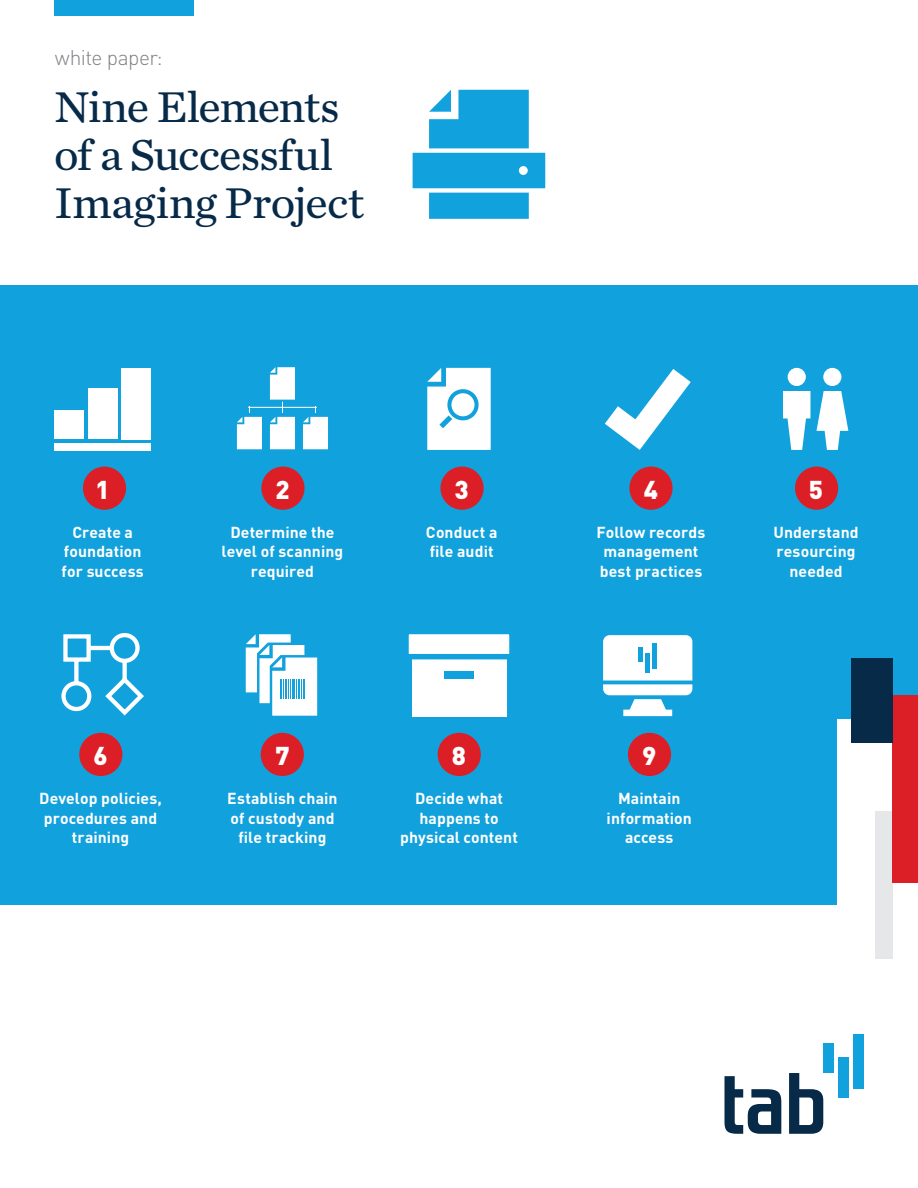
<style>
.page{position:relative;width:918px;height:1188px;background:#fff}
.page>*{position:absolute;margin:0;border:0;box-sizing:border-box;transform-origin:0 0}
.t1{font:45px/48px "Chronicle Text G2";letter-spacing:-.02em;color:#062a48}
.t2{font:900 25.5px "DIN Pro";color:#fff}
.t3{font:300 21px "DIN Pro";letter-spacing:-.025em;color:#808285}
.t4{font:700 15.75px/19.5px "DIN Pro";letter-spacing:.005em;color:#fff;text-align:center}
</style>
<div class="page">
<div style="left:0;top:285px;width:918px;height:619px;background:#11a1dc"></div>
<div style="left:837px;top:719px;width:81px;height:327px;background:#fff"></div>
<svg style="left:724px;top:1076px;width:57px;height:58px"></svg>
<svg style="left:789px;top:1073px;width:34px;height:61px"></svg>
<div style="left:823px;top:1043px;width:10px;height:30px;background:#11a1dc"></div>
<div style="left:839px;top:1057px;width:10px;height:41px;background:#11a1dc"></div>
<div style="left:854px;top:1035px;width:10px;height:54px;background:#11a1dc"></div>
<div style="left:54px;top:0;width:140px;height:16px;background:#11a1dc"></div>
<svg style="left:429px;top:90px;width:100px;height:129px;background:#23a8de"></svg>
<div style="left:408px;top:148px;width:142px;height:45px;background:#11a1dc;border:4px solid #fff"></div>
<div style="left:519px;top:166px;width:9px;height:9px;background:#fff;border-radius:50%"></div>
<div style="left:875px;top:812px;width:17px;height:147px;background:#e6e7e8"></div>
<div style="left:892px;top:696px;width:26px;height:187px;background:#dc1f26"></div>
<div style="left:851px;top:659px;width:41px;height:84px;background:#062a48"></div>
<div style="left:55px;top:443px;width:96px;height:7px;background:#fff"></div>
<div style="left:88px;top:388px;width:29px;height:51px;background:#fff"></div>
<div style="left:122px;top:368px;width:29px;height:71px;background:#fff"></div>
<div style="left:55px;top:410px;width:29px;height:29px;background:#fff"></div>
<svg style="left:270px;top:367px;width:25px;height:82px"></svg>
<svg style="left:303px;top:406px;width:25px;height:43px"></svg>
<svg style="left:237px;top:406px;width:25px;height:43px"></svg>
<hr style="left:248px;top:407px;width:69px;height:1px;background:#fff">
<svg style="left:427px;top:368px;width:64px;height:82px;background:#def2fa"></svg>
<svg style="left:605px;top:369px;width:86px;height:81px"></svg>
<div style="left:788px;top:368px;width:18px;height:18px;background:#fff;border-radius:50%"></div>
<svg style="left:783px;top:391px;width:27px;height:59px"></svg>
<div style="left:823px;top:368px;width:18px;height:18px;background:#fff;border-radius:50%"></div>
<svg style="left:816px;top:391px;width:32px;height:59px"></svg>
<svg style="left:61px;top:633px;width:83px;height:83px"></svg>
<svg style="left:246px;top:634px;width:72px;height:82px"></svg>
<div style="left:412px;top:650px;width:94px;height:66px;background:#fff"></div>
<div style="left:403px;top:629px;width:112px;height:30px;background:#fff;border:5px solid #11a1dc"></div>
<div style="left:444px;top:671px;width:30px;height:8px;background:#11a1dc"></div>
<svg style="left:603px;top:635px;width:89px;height:81px"></svg>
<div style="left:638px;top:647px;width:5px;height:14px;background:#11a1dc"></div>
<div style="left:645px;top:653px;width:5px;height:20px;background:#11a1dc"></div>
<hr style="left:653px;top:643px;width:4px;height:26px;background:#11a1dc">
<div style="left:83px;top:467px;width:43px;height:43px;background:#dc1f26;border-radius:50%"></div>
<div style="left:261px;top:467px;width:44px;height:43px;background:#dc1f26;border-radius:50%"></div>
<div style="left:440px;top:467px;width:44px;height:43px;background:#dc1f26;border-radius:50%"></div>
<div style="left:629px;top:467px;width:44px;height:43px;background:#dc1f26;border-radius:50%"></div>
<div style="left:795px;top:467px;width:43px;height:43px;background:#dc1f26;border-radius:50%"></div>
<div style="left:79px;top:733px;width:43px;height:43px;background:#dc1f26;border-radius:50%"></div>
<div style="left:261px;top:733px;width:43px;height:43px;background:#dc1f26;border-radius:50%"></div>
<div style="left:438px;top:733px;width:43px;height:43px;background:#dc1f26;border-radius:50%"></div>
<div style="left:628px;top:733px;width:43px;height:43px;background:#dc1f26;border-radius:50%"></div>
<h3 class="t3" style="left:55px;top:41px;width:109px">white paper:</h3>
<h1 class="t1" style="left:54px;top:80px;width:312px">Nine Elements of a Successful<br>Imaging Project</h1>
<h2 class="t2" style="left:96px;top:469px;width:16px">1</h2>
<p class="t4" style="left:62px;top:521px;width:84px">Create a foundation for success</p>
<h2 class="t2" style="left:275px;top:469px;width:16px">2</h2>
<p class="t4" style="left:222px;top:521px;width:123px">Determine the level of scanning required</p>
<h2 class="t2" style="left:455px;top:469px;width:16px">3</h2>
<p class="t4" style="left:426px;top:521px;width:73px;text-align:left">Conduct a file audit</p>
<h2 class="t2" style="left:93px;top:736px;width:16px">6</h2>
<p class="t4" style="left:39px;top:787px;width:124px">Develop policies, procedures and training</p>
<h2 class="t2" style="left:275px;top:736px;width:16px">7</h2>
<p class="t4" style="left:227px;top:787px;width:112px">Establish chain of custody and file tracking</p>
<h2 class="t2" style="left:452px;top:736px;width:16px">8</h2>
<p class="t4" style="left:400px;top:787px;width:119px">Decide what happens to physical content</p>
<h2 class="t2" style="left:644px;top:469px;width:16px">4</h2>
<p class="t4" style="left:597px;top:521px;width:110px;text-align:left">Follow records management best practices</p>
<h2 class="t2" style="left:642px;top:736px;width:16px">9</h2>
<p class="t4" style="left:607px;top:787px;width:87px">Maintain information access</p>
<h2 class="t2" style="left:809px;top:469px;width:16px">5</h2>
<p class="t4" style="left:773px;top:521px;width:87px">Understand resourcing needed</p>
</div>
